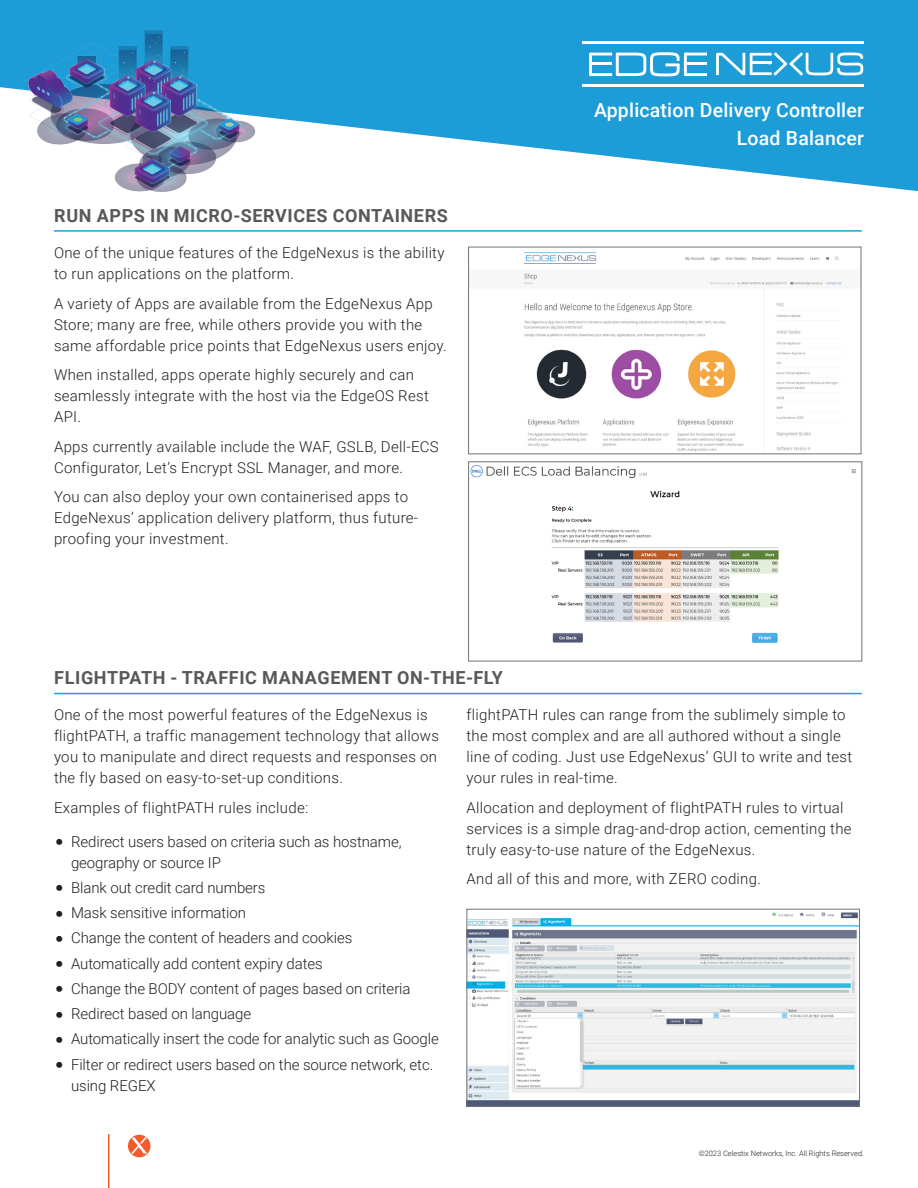
<style>
.page{position:relative;width:918px;height:1188px;background:#fff}
.page>*{position:absolute;margin:0;border:0;box-sizing:border-box;transform-origin:0 0}
.t1{font:500 19.5px/28.5px "Roboto";letter-spacing:.01em;color:#fff;text-align:right}
.FeaturesBlockHead{font:700 18px "Roboto";letter-spacing:.035em;color:#57585a}
.Body_Text{font:300 15px/21px "Roboto";letter-spacing:.02em;color:#231f20}
.Body_Text-2{font:300 15px/21px "Roboto";letter-spacing:-.005em;color:#231f20}
.t2{font:300 7.5px "Roboto";color:#231f20}
</style>
<div class="page">
<hr style="left:108px;top:1134px;width:2px;height:54px;background:#f15b2e">
<div style="left:128px;top:1135px;width:22px;height:22px;background:#f15b2e;border-radius:50%"></div>
<svg style="left:131px;top:1138px;width:16px;height:16px"></svg>
<svg style="left:0;top:0;width:918px;height:191px;fill:#1c9dd8"></svg>
<img style="left:16px;top:28px;width:241px;height:164px">
<hr style="left:582px;top:41px;width:281px;height:3px;background:#fff">
<svg style="left:589px;top:52px;width:118px;height:24px"></svg>
<hr style="left:589px;top:62px;width:23px;height:3px;background:#fff">
<hr style="left:684px;top:62px;width:23px;height:3px;background:#fff">
<svg style="left:716px;top:52px;width:147px;height:24px"></svg>
<hr style="left:750px;top:62px;width:22px;height:2px;background:#fff">
<hr style="left:582px;top:84px;width:281px;height:3px;background:#fff">
<hr style="left:54px;top:230px;width:808px;height:2px;background:#1ca3db">
<hr style="left:54px;top:693px;width:808px;height:1px;background:#1ca3db">
<img style="left:470px;top:465px;width:386px;height:178px">
<div style="left:468px;top:461px;width:394px;height:200px;border:1px solid #717271"></div>
<img style="left:524px;top:252px;width:318px;height:200px">
<div style="left:468px;top:247px;width:393px;height:207px;border:1px solid #717271"></div>
<img style="left:469px;top:912px;width:389px;height:193px">
<div style="left:467px;top:909px;width:393px;height:198px;border:1px solid #717271"></div>
<p class="FeaturesBlockHead" style="left:54px;top:203px;width:395px">RUN APPS IN MICRO-SERVICES CONTAINERS</p>
<p class="Body_Text" style="left:54px;top:242px;width:392px">One of the unique features of the EdgeNexus is the ability to run applications on the platform.</p>
<p class="Body_Text" style="left:54px;top:292px;width:394px">A variety of Apps are available from the EdgeNexus App<br>Store; many are free, while others provide you with the same affordable price points that EdgeNexus users enjoy.</p>
<p class="Body_Text" style="left:54px;top:364px;width:376px">When installed, apps operate highly securely and can seamlessly integrate with the host via the EdgeOS Rest<br>API.</p>
<p class="Body_Text" style="left:54px;top:435px;width:386px">Apps currently available include the WAF, GSLB, Dell-ECS<br>Configurator, Let’s Encrypt SSL Manager, and more.</p>
<p class="Body_Text" style="left:54px;top:486px;width:366px">You can also deploy your own containerised apps to<br>EdgeNexus’ application delivery platform, thus future&shy;proofing your investment.</p>
<h1 class="t1" style="left:594px;top:95px;width:271px">Application Delivery Controller<br>Load Balancer</h1>
<p class="FeaturesBlockHead" style="left:54px;top:665px;width:450px">FLIGHTPATH - TRAFFIC MANAGEMENT ON-THE-FLY</p>
<p class="Body_Text" style="left:54px;top:704px;width:386px">One of the most powerful features of the EdgeNexus is flightPATH, a traffic management technology that allows you to manipulate and direct requests and responses on the fly based on easy-to-set-up conditions.</p>
<p class="Body_Text" style="left:54px;top:796px;width:256px">Examples of flightPATH rules include:</p>
<p class="Body_Text-2" style="left:71px;top:830px;width:332px">Redirect users based on criteria such as hostname, geography or source IP</p>
<p class="Body_Text-2" style="left:71px;top:876px;width:196px">Blank out credit card numbers</p>
<p class="Body_Text-2" style="left:71px;top:902px;width:177px">Mask sensitive information</p>
<p class="Body_Text-2" style="left:71px;top:927px;width:283px">Change the content of headers and cookies</p>
<p class="Body_Text-2" style="left:71px;top:952px;width:253px">Automatically add content expiry dates</p>
<p class="Body_Text-2" style="left:71px;top:977px;width:341px">Change the BODY content of pages based on criteria</p>
<p class="Body_Text-2" style="left:71px;top:1003px;width:182px">Redirect based on language</p>
<p class="Body_Text-2" style="left:71px;top:1028px;width:369px">Automatically insert the code for analytic such as Google</p>
<p class="Body_Text-2" style="left:71px;top:1053px;width:364px">Filter or redirect users based on the source network, etc. using REGEX</p>
<p class="Body_Text" style="left:467px;top:704px;width:387px">flightPATH rules can range from the sublimely simple to the most complex and are all authored without a single line of coding. Just use EdgeNexus’ GUI to write and test your rules in real-time.</p>
<p class="Body_Text" style="left:467px;top:796px;width:387px">Allocation and deployment of flightPATH rules to virtual services is a simple drag-and-drop action, cementing the truly easy-to-use nature of the EdgeNexus.</p>
<p class="Body_Text" style="left:467px;top:868px;width:296px">And all of this and more, with ZERO coding.</p>
<p class="t2" style="left:699px;top:1148px;width:167px">©2023 Celestix Networks, Inc. All Rights Reserved.</p>
</div>
